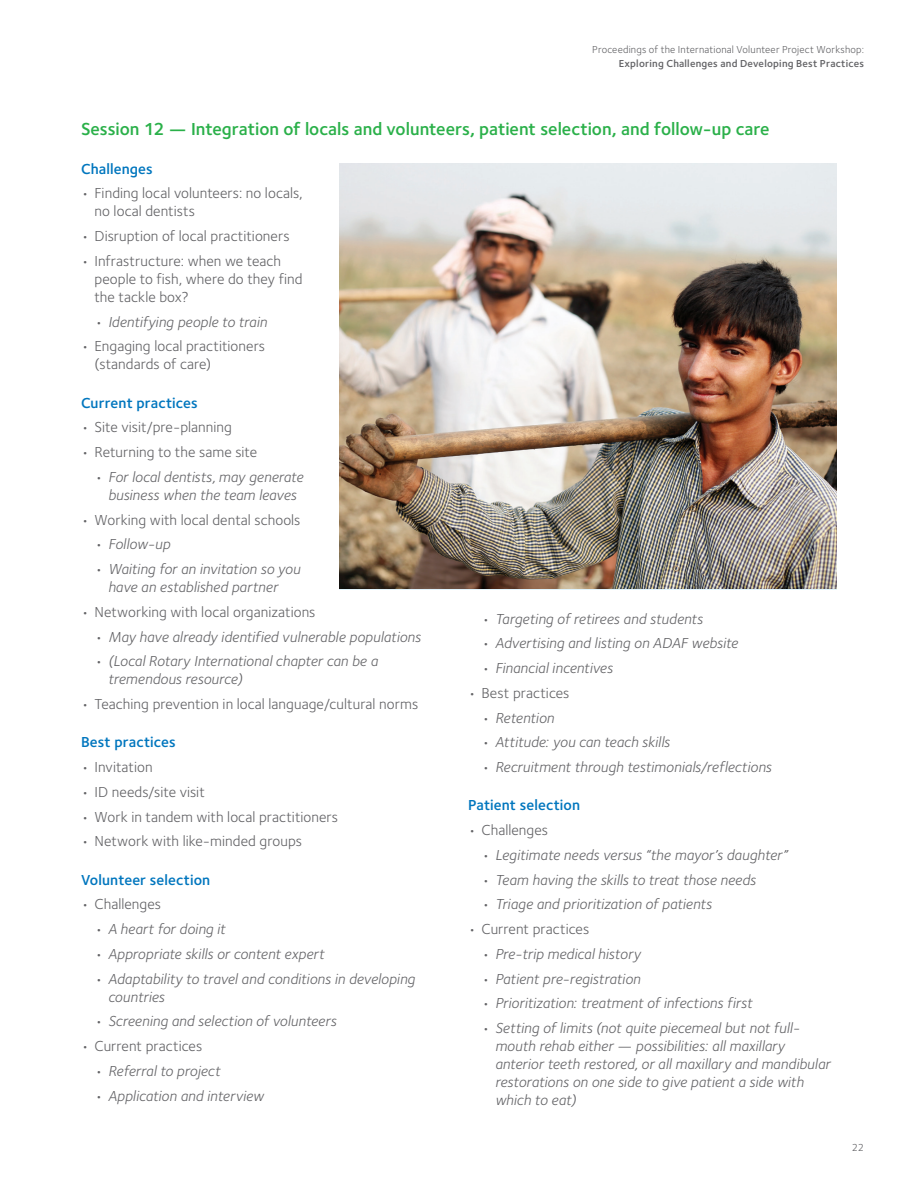
<style>
.page{position:relative;width:918px;height:1188px;background:#fff}
.page>*{position:absolute;margin:0;border:0;box-sizing:border-box;transform-origin:0 0}
.Summary_Body{font:600 18px "Foundry Sterling";color:#2ab049}
.t1{font:italic 15px/18px "Foundry Sterling";color:#636366}
.t2{font:15px/18px "Foundry Sterling";letter-spacing:.005em;color:#636366}
.Head_Bullet_List_1{font:600 15px "Foundry Sterling";letter-spacing:.01em;color:#0076be}
.t3{font:10.5px "Foundry Sterling";letter-spacing:.015em;color:#636366}
.t4{font:600 10.5px "Foundry Sterling";letter-spacing:.02em;color:#636366}
</style>
<div class="page">
<img style="left:339px;top:164px;width:498px;height:425px">
<p class="t3" style="left:592px;top:42px;width:273px">Proceedings of the International Volunteer Project Workshop:</p>
<p class="t4" style="left:619px;top:56px;width:247px">Exploring Challenges and Developing Best Practices</p>
<p class="Summary_Body" style="left:81px;top:117px;width:690px">Session 12 — Integration of locals and volunteers, patient selection, and follow-up care</p>
<p class="Head_Bullet_List_1" style="left:81px;top:158px;width:73px">Challenges</p>
<p class="t2" style="left:94px;top:184px;width:210px;text-indent:-14px">• Finding local volunteers: no locals, no local dentists</p>
<p class="t2" style="left:81px;top:227px;width:210px">• Disruption of local practitioners</p>
<p class="t2" style="left:94px;top:251px;width:210px;text-indent:-14px">• Infrastructure: when we teach people to fish, where do they find the tackle box?</p>
<p class="t1" style="left:94px;top:312px;width:174px">• Identifying people to train</p>
<p class="t2" style="left:94px;top:337px;width:172px;text-indent:-14px">• Engaging local practitioners (standards of care)</p>
<p class="Head_Bullet_List_1" style="left:81px;top:392px;width:118px">Current practices</p>
<p class="t2" style="left:81px;top:418px;width:153px">• Site visit/pre-planning</p>
<p class="t2" style="left:81px;top:443px;width:178px">• Returning to the same site</p>
<p class="t1" style="left:94px;top:467px;width:210px;text-align:center">• For local dentists, may generate business when the team leaves</p>
<p class="t2" style="left:81px;top:510px;width:221px">• Working with local dental schools</p>
<p class="t1" style="left:94px;top:535px;width:77px">• Follow-up</p>
<p class="t1" style="left:94px;top:560px;width:207px;text-align:center">• Waiting for an invitation so you have an established partner</p>
<p class="t2" style="left:81px;top:602px;width:236px">• Networking with local organizations</p>
<p class="t1" style="left:94px;top:627px;width:328px">• May have already identified vulnerable populations</p>
<p class="t1" style="left:108px;top:652px;width:271px;text-indent:-14px">• (Local Rotary International chapter can be a tremendous resource)</p>
<p class="t2" style="left:81px;top:695px;width:339px">• Teaching prevention in local language/cultural norms</p>
<p class="Head_Bullet_List_1" style="left:81px;top:732px;width:96px">Best practices</p>
<p class="t2" style="left:81px;top:758px;width:73px">• Invitation</p>
<p class="t2" style="left:81px;top:782px;width:125px">• ID needs/site visit</p>
<p class="t2" style="left:81px;top:807px;width:259px">• Work in tandem with local practitioners</p>
<p class="t2" style="left:81px;top:832px;width:223px">• Network with like-minded groups</p>
<p class="Head_Bullet_List_1" style="left:81px;top:869px;width:131px">Volunteer selection</p>
<p class="t2" style="left:81px;top:895px;width:82px">• Challenges</p>
<p class="t1" style="left:94px;top:920px;width:133px">• A heart for doing it</p>
<p class="t1" style="left:94px;top:944px;width:232px">• Appropriate skills or content expert</p>
<p class="t1" style="left:108px;top:969px;width:309px;text-indent:-14px">• Adaptability to travel and conditions in developing countries</p>
<p class="t1" style="left:94px;top:1012px;width:243px">• Screening and selection of volunteers</p>
<p class="t2" style="left:81px;top:1037px;width:123px">• Current practices</p>
<p class="t1" style="left:94px;top:1061px;width:127px">• Referral to project</p>
<p class="t1" style="left:94px;top:1086px;width:171px">• Application and interview</p>
<p class="t1" style="left:482px;top:609px;width:223px">• Targeting of retirees and students</p>
<p class="t1" style="left:482px;top:634px;width:258px">• Advertising and listing on ADAF website</p>
<p class="t1" style="left:482px;top:659px;width:133px">• Financial incentives</p>
<p class="t2" style="left:468px;top:683px;width:103px">• Best practices</p>
<p class="t1" style="left:482px;top:708px;width:74px">• Retention</p>
<p class="t1" style="left:482px;top:733px;width:190px">• Attitude: you can teach skills</p>
<p class="t1" style="left:482px;top:758px;width:292px">• Recruitment through testimonials/reflections</p>
<p class="Head_Bullet_List_1" style="left:468px;top:795px;width:114px">Patient selection</p>
<p class="t2" style="left:468px;top:821px;width:82px">• Challenges</p>
<p class="t1" style="left:482px;top:845px;width:307px">• Legitimate needs versus “the mayor’s daughter”</p>
<p class="t1" style="left:482px;top:870px;width:276px">• Team having the skills to treat those needs</p>
<p class="t1" style="left:482px;top:895px;width:232px">• Triage and prioritization of patients</p>
<p class="t2" style="left:468px;top:920px;width:123px">• Current practices</p>
<p class="t1" style="left:482px;top:944px;width:161px">• Pre-trip medical history</p>
<p class="t1" style="left:482px;top:969px;width:160px">• Patient pre-registration</p>
<p class="t1" style="left:482px;top:994px;width:272px">• Prioritization: treatment of infections first</p>
<p class="t1" style="left:495px;top:1019px;width:337px;text-indent:-14px">• Setting of limits (not quite piecemeal but not full&shy;mouth rehab either — possibilities: all maxillary anterior teeth restored, or all maxillary and mandibular restorations on one side to give patient a side with which to eat)</p>
<p class="t3" style="left:852px;top:1140px;width:14px">22</p>
</div>
